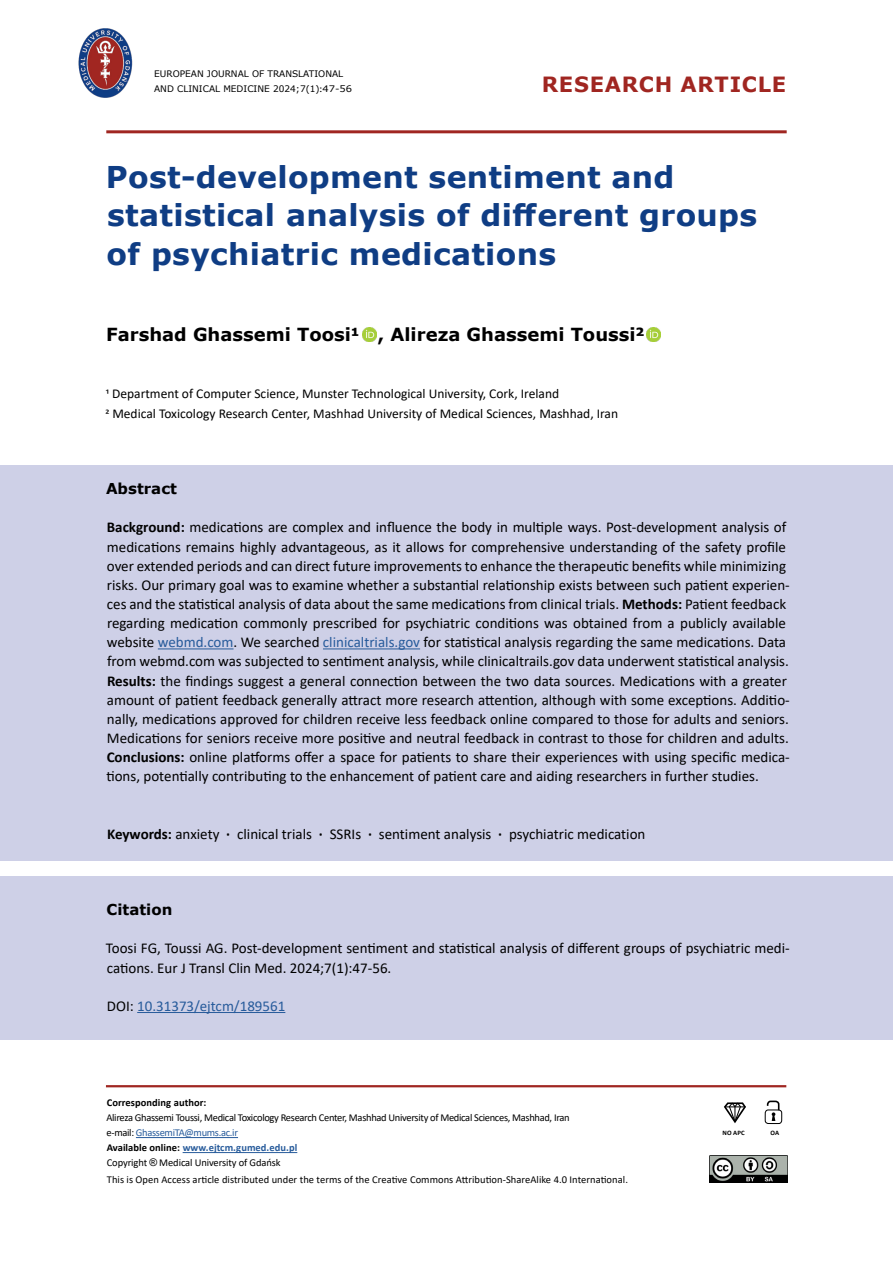
<style>
.page{position:relative;width:893px;height:1263px;background:#fff}
.page>*{position:absolute;margin:0;border:0;box-sizing:border-box;transform-origin:0 0}
.t1{font:700 30px/38.2px "Verdana";letter-spacing:.01em;color:#0f3d84}
.t2{font:700 21px "Verdana";letter-spacing:.035em;color:#a02621}
.t3{font:700 18px "Verdana";color:#000}
.t4{font:15px/19.2px "Calibri";color:#000}
.t5{font:15px "Calibri";color:#275b9b}
.t6{font:700 15px "Verdana";color:#000}
.t7{font:13.5px/19.2px "Calibri";color:#000}
.t8{font:10.5px/15px "Calibri";letter-spacing:-.025em;color:#000}
.t9{font:10.5px "Calibri";letter-spacing:.005em;color:#000}
.t10{font:700 10.5px "Calibri";letter-spacing:.005em;color:#000}
.t11{font:9px/15px "Verdana";color:#000}
.t12{font:700 6.75px "Calibri";letter-spacing:.03em;color:#000}
.s1{font-family:"Minion Pro";font-size:11.25px}
.s2{font-weight:700}
.s3{color:#275b9b}
.s4{color:#000}
.s5{font-weight:700;color:#275b9b}
.s6{font-family:"Arial"}
</style>
<div class="page">
<hr style="left:136px;top:1137px;width:102px;height:1px;background:#275b9b">
<hr style="left:183px;top:1152px;width:114px;height:1px;background:#275b9b">
<div style="left:0;top:466px;width:893px;height:395px;background:#ced0e7"></div>
<div style="left:0;top:877px;width:893px;height:163px;background:#ced0e7"></div>
<hr style="left:106px;top:130px;width:681px;height:3px;background:#a02621">
<img style="left:78px;top:28px;width:55px;height:70px">
<hr style="left:106px;top:1085px;width:680px;height:2px;background:#a02621">
<img style="left:710px;top:1155px;width:77px;height:27px">
<svg style="left:764px;top:1100px;width:19px;height:24px"></svg>
<svg style="left:724px;top:1102px;width:22px;height:21px"></svg>
<hr style="left:158px;top:648px;width:76px;height:1px;background:#275b9b">
<hr style="left:323px;top:648px;width:97px;height:1px;background:#275b9b">
<hr style="left:137px;top:1012px;width:148px;height:1px;background:#275b9b">
<img style="left:363px;top:327px;width:14px;height:14px">
<img style="left:647px;top:327px;width:14px;height:14px">
<p class="t11" style="left:154px;top:66px;width:199px">EUROPEAN JOURNAL OF TRANSLATIONAL<br>AND CLINICAL MEDICINE 2024;7(1)<span class="s1">:</span>47-56</p>
<h2 class="t2" style="left:542px;top:70px;width:246px">RESEARCH ARTICLE</h2>
<h1 class="t1" style="left:106px;top:157px;width:653px">Post-development sentiment and statistical analysis of different groups of psychiatric medications</h1>
<p class="t3" style="left:106px;top:322px;width:539px">Farshad Ghassemi Toosi1 , Alireza Ghassemi Toussi2</p>
<p class="t7" style="left:105px;top:384px;width:514px">1 Department of Computer Science, Munster Technological University, Cork, Ireland<br>2 Medical Toxicology Research Center, Mashhad University of Medical Sciences, Mashhad, Iran</p>
<p class="t6" style="left:106px;top:478px;width:72px">Abstract</p>
<p class="t4" style="left:106px;top:517px;width:685px"><span class="s2">Background:</span> medications are complex and influence the body in multiple ways. Post-development analysis of medications remains highly advantageous, as it allows for comprehensive understanding of the safety profile over extended periods and can direct future improvements to enhance the therapeutic benefits while minimizing risks. Our primary goal was to examine whether a substantial relationship exists between such patient experien&shy;ces and the statistical analysis of data about the same medications from clinical trials. <span class="s2">Methods:</span> Patient feedback regarding medication commonly prescribed for psychiatric conditions was obtained from a publicly available website <span class="s3">webmd.com</span>. We searched <span class="s3">clinicaltrials.gov</span> for statistical analysis regarding the same medications. Data from webmd.com was subjected to sentiment analysis, while clinicaltrails.gov data underwent statistical analysis.<br><span class="s2">Results:</span> the findings suggest a general connection between the two data sources. Medications with a greater amount of patient feedback generally attract more research attention, although with some exceptions. Additio&shy;nally, medications approved for children receive less feedback online compared to those for adults and seniors.<br>Medications for seniors receive more positive and neutral feedback in contrast to those for children and adults.<br><span class="s2">Conclusions:</span> online platforms offer a space for patients to share their experiences with using specific medica&shy;tions, potentially contributing to the enhancement of patient care and aiding researchers in further studies.</p>
<p class="t4" style="left:107px;top:824px;width:540px"><span class="s2">Keywords:</span> anxiety <span class="s2">·</span> clinical trials <span class="s2">·</span> SSRIs <span class="s2">·</span> sentiment analysis <span class="s2">·</span> psychiatric medication</p>
<p class="t6" style="left:107px;top:899px;width:67px">Citation</p>
<p class="t4" style="left:106px;top:938px;width:685px">Toosi FG, Toussi AG. Post-development sentiment and statistical analysis of different groups of psychiatric medi&shy;cations. Eur J Transl Clin Med. 2024;7(1):47-56.</p>
<p class="t5" style="left:107px;top:995px;width:180px"><span class="s4">DOI:</span> 10.31373/ejtcm/189561</p>
<p class="t10" style="left:107px;top:1095px;width:101px">Corresponding author:</p>
<p class="t8" style="left:106px;top:1110px;width:465px">Alireza Ghassemi Toussi, Medical Toxicology Research Center, Mashhad University of Medical Sciences, Mashhad, Iran e-mail: <span class="s3">GhassemiTA@mums.ac.ir<br></span><span class="s2">Available online:</span> <span class="s5">www.ejtcm.gumed.edu.pl<br></span>Copyright <span class="s6">®</span> Medical University of Gdańsk</p>
<p class="t9" style="left:107px;top:1172px;width:523px">This is Open Access article distributed under the terms of the Creative Commons Attribution-ShareAlike 4.0 International.</p>
<p class="t12" style="left:722px;top:1128px;width:24px">NO APC</p>
<p class="t12" style="left:771px;top:1128px;width:10px">OA</p>
</div>
